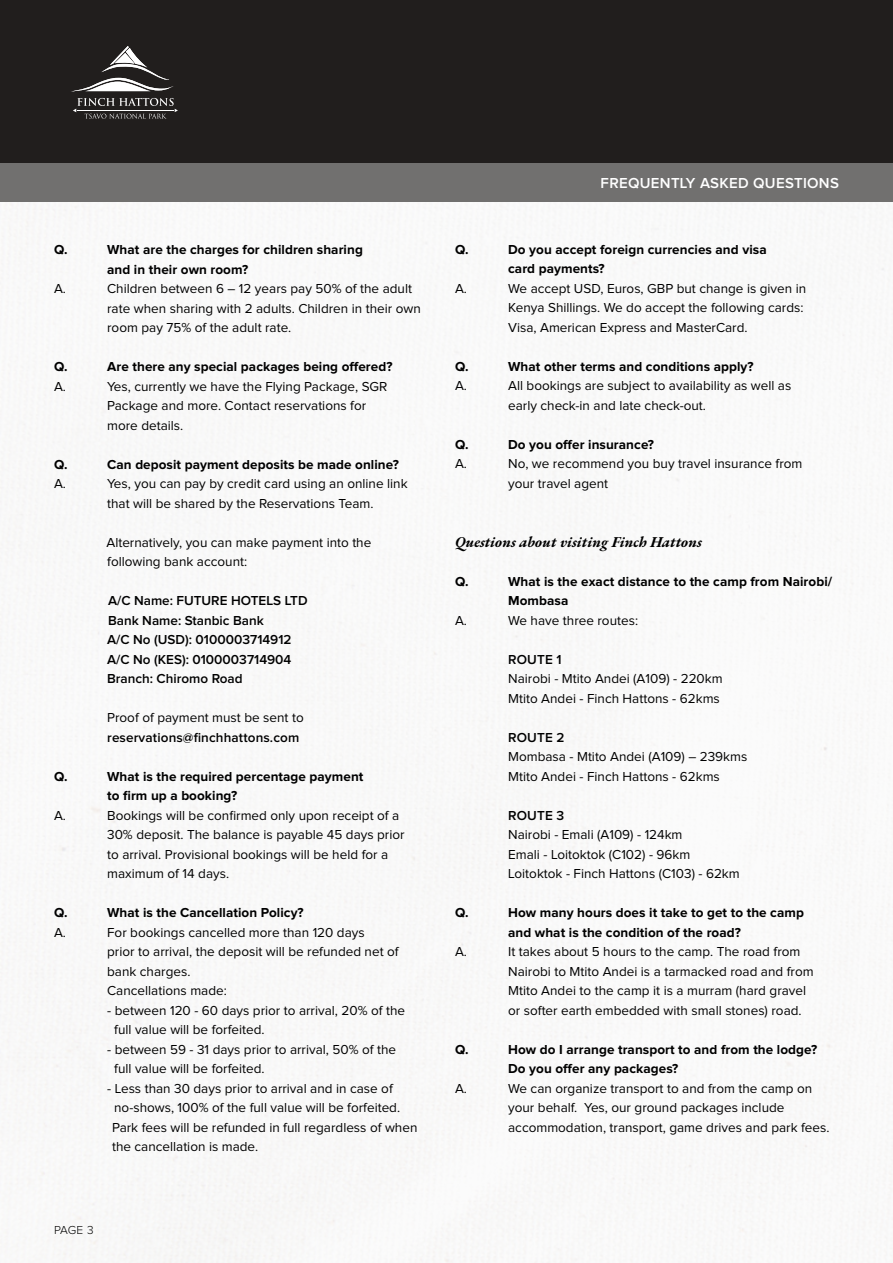
<style>
.page{position:relative;width:893px;height:1263px;background:#fff}
.page>*{position:absolute;margin:0;border:0;box-sizing:border-box;transform-origin:0 0}
.t1{font:italic 700 15px "EB Garamond";color:#000}
.t2{font:600 15px "Proxima Nova";letter-spacing:.02em;color:#fff}
.t3{font:13.5px/19.5px "Proxima Nova";color:#000}
.t4{font:700 13.5px/19.5px "Proxima Nova";letter-spacing:.005em;color:#000}
.t5{font:600 13.5px/19.5px "Proxima Nova";color:#000}
.t6{font:300 12px "Proxima Nova";color:#000}
</style>
<div class="page">
<div style="left:0;top:0;width:893px;height:164px;background:#211e1d"></div>
<div style="left:0;top:164px;width:893px;height:38px;background:#71706f"></div>
<svg style="left:73px;top:46px;width:101px;height:45px"></svg>
<svg style="left:73px;top:98px;width:105px;height:21px"></svg>
<p class="t4" style="left:54px;top:240px;width:15px">Q.</p>
<p class="t4" style="left:107px;top:240px;width:257px">What are the charges for children sharing and in their own room?</p>
<p class="t3" style="left:54px;top:279px;width:14px">A.</p>
<p class="t3" style="left:107px;top:279px;width:315px">Children between 6 – 12 years pay 50% of the adult rate when sharing with 2 adults. Children in their own room pay 75% of the adult rate.</p>
<p class="t4" style="left:54px;top:357px;width:15px">Q.</p>
<p class="t4" style="left:107px;top:357px;width:287px">Are there any special packages being offered?</p>
<p class="t3" style="left:54px;top:377px;width:14px">A.</p>
<p class="t3" style="left:107px;top:377px;width:282px">Yes, currently we have the Flying Package, SGR<br>Package and more. Contact reservations for more details.</p>
<p class="t4" style="left:54px;top:455px;width:15px">Q.</p>
<p class="t4" style="left:107px;top:455px;width:293px">Can deposit payment deposits be made online?</p>
<p class="t3" style="left:54px;top:474px;width:14px">A.</p>
<p class="t3" style="left:107px;top:474px;width:302px">Yes, you can pay by credit card using an online link that will be shared by the Reservations Team.</p>
<p class="t3" style="left:106px;top:533px;width:266px">Alternatively, you can make payment into the following bank account:</p>
<p class="t5" style="left:107px;top:591px;width:202px">A/C Name: FUTURE HOTELS LTD<br>Bank Name: Stanbic Bank<br>A/C No (USD): 0100003714912<br>A/C No (KES): 0100003714904<br>Branch: Chiromo Road</p>
<p class="t3" style="left:107px;top:708px;width:198px">Proof of payment must be sent to</p>
<p class="t5" style="left:107px;top:728px;width:194px">reservations@finchhattons.com</p>
<p class="t4" style="left:54px;top:767px;width:15px">Q.</p>
<p class="t4" style="left:107px;top:767px;width:258px">What is the required percentage payment to firm up a booking?</p>
<p class="t3" style="left:54px;top:806px;width:14px">A.</p>
<p class="t3" style="left:107px;top:806px;width:299px">Bookings will be confirmed only upon receipt of a 30% deposit. The balance is payable 45 days prior to arrival. Provisional bookings will be held for a maximum of 14 days.</p>
<p class="t4" style="left:54px;top:903px;width:15px">Q.</p>
<p class="t4" style="left:107px;top:903px;width:198px">What is the Cancellation Policy?</p>
<p class="t3" style="left:54px;top:923px;width:14px">A.</p>
<p class="t3" style="left:107px;top:923px;width:293px">For bookings cancelled more than 120 days<br>prior to arrival, the deposit will be refunded net of bank charges.<br>Cancellations made:</p>
<p class="t3" style="left:114px;top:1001px;width:292px;text-indent:-7px">- between 120 - 60 days prior to arrival, 20% of the full value will be forfeited.</p>
<p class="t3" style="left:114px;top:1040px;width:284px;text-indent:-7px">- between 59 - 31 days prior to arrival, 50% of the full value will be forfeited.</p>
<p class="t3" style="left:112px;top:1079px;width:307px;text-indent:-5px">- Less than 30 days prior to arrival and in case of no-shows, 100% of the full value will be forfeited.<br>Park fees will be refunded in full regardless of when the cancellation is made.</p>
<p class="t6" style="left:54px;top:1225px;width:41px">PAGE 3</p>
<p class="t2" style="left:601px;top:176px;width:240px">FREQUENTLY ASKED QUESTIONS</p>
<p class="t4" style="left:455px;top:240px;width:15px">Q.</p>
<p class="t4" style="left:508px;top:240px;width:260px">Do you accept foreign currencies and visa card payments?</p>
<p class="t3" style="left:455px;top:279px;width:14px">A.</p>
<p class="t3" style="left:508px;top:279px;width:300px">We accept USD, Euros, GBP but change is given in<br>Kenya Shillings. We do accept the following cards:<br>Visa, American Express and MasterCard.</p>
<p class="t4" style="left:455px;top:357px;width:15px">Q.</p>
<p class="t4" style="left:508px;top:357px;width:247px">What other terms and conditions apply?</p>
<p class="t3" style="left:455px;top:377px;width:14px">A.</p>
<p class="t3" style="left:508px;top:377px;width:285px">All bookings are subject to availability as well as early check-in and late check-out.</p>
<p class="t4" style="left:455px;top:435px;width:15px">Q.</p>
<p class="t4" style="left:508px;top:435px;width:147px">Do you offer insurance?</p>
<p class="t3" style="left:455px;top:455px;width:14px">A.</p>
<p class="t3" style="left:508px;top:455px;width:296px">No, we recommend you buy travel insurance from your travel agent</p>
<p class="t1" style="left:455px;top:531px;width:248px">Questions about visiting Finch Hattons</p>
<p class="t4" style="left:455px;top:572px;width:15px">Q.</p>
<p class="t4" style="left:508px;top:572px;width:326px">What is the exact distance to the camp from Nairobi/<br>Mombasa</p>
<p class="t3" style="left:455px;top:611px;width:14px">A.</p>
<p class="t3" style="left:508px;top:611px;width:131px">We have three routes:</p>
<p class="t5" style="left:508px;top:650px;width:55px">ROUTE 1</p>
<p class="t3" style="left:508px;top:669px;width:216px">Nairobi - Mtito Andei (A109) - 220km<br>Mtito Andei - Finch Hattons - 62kms</p>
<p class="t5" style="left:508px;top:728px;width:58px">ROUTE 2</p>
<p class="t3" style="left:508px;top:747px;width:241px">Mombasa - Mtito Andei (A109) – 239kms<br>Mtito Andei - Finch Hattons - 62kms</p>
<p class="t5" style="left:508px;top:806px;width:58px">ROUTE 3</p>
<p class="t3" style="left:508px;top:825px;width:233px">Nairobi - Emali (A109) - 124km<br>Emali - Loitoktok (C102) - 96km<br>Loitoktok - Finch Hattons (C103) - 62km</p>
<p class="t4" style="left:455px;top:903px;width:15px">Q.</p>
<p class="t4" style="left:508px;top:903px;width:297px">How many hours does it take to get to the camp and what is the condition of the road?</p>
<p class="t3" style="left:455px;top:942px;width:14px">A.</p>
<p class="t3" style="left:508px;top:942px;width:307px">It takes about 5 hours to the camp. The road from Nairobi to Mtito Andei is a tarmacked road and from Mtito Andei to the camp it is a murram (hard gravel or softer earth embedded with small stones) road.</p>
<p class="t4" style="left:455px;top:1040px;width:15px">Q.</p>
<p class="t4" style="left:508px;top:1040px;width:311px">How do I arrange transport to and from the lodge?<br>Do you offer any packages?</p>
<p class="t3" style="left:455px;top:1079px;width:14px">A.</p>
<p class="t3" style="left:508px;top:1079px;width:323px">We can organize transport to and from the camp on your behalf. Yes, our ground packages include accommodation, transport, game drives and park fees.</p>
</div>
